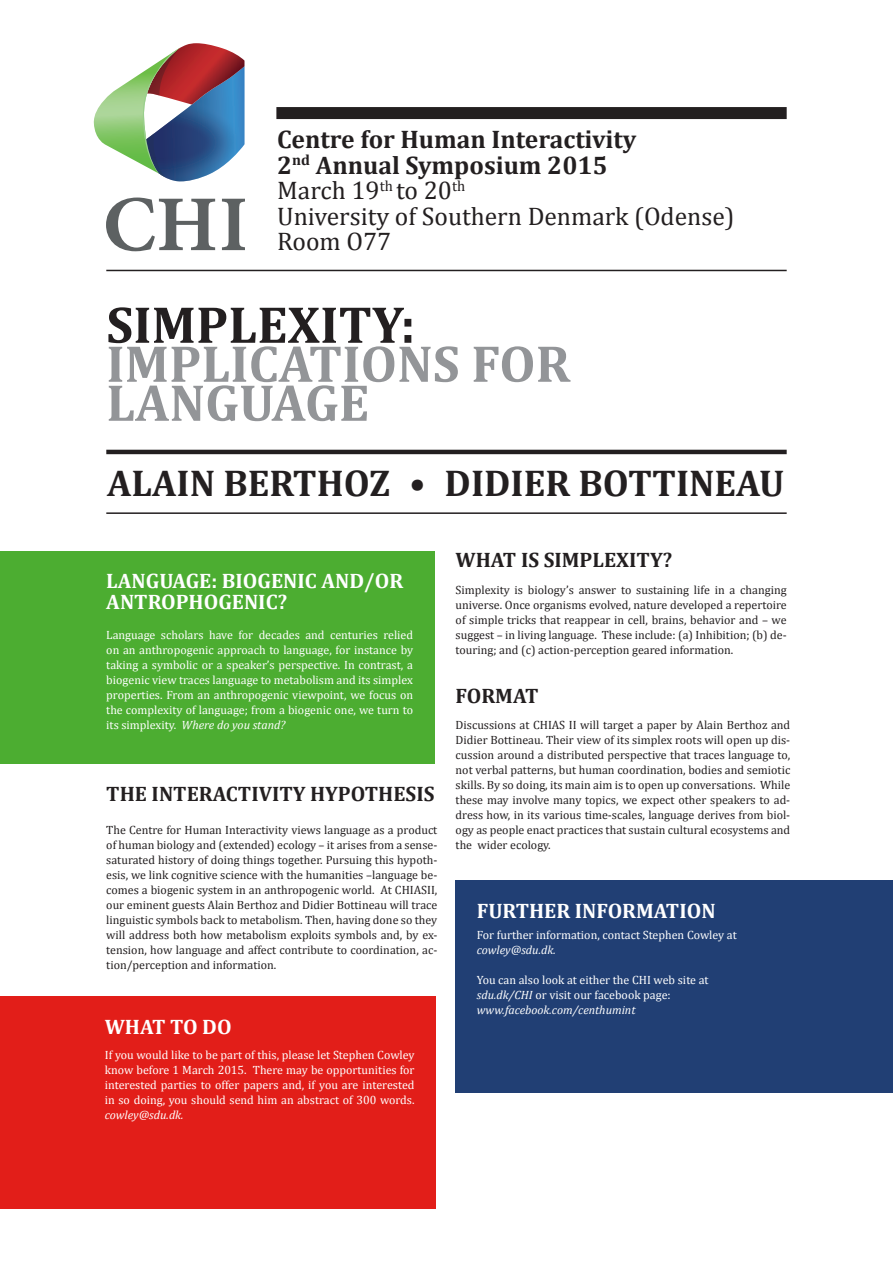
<style>
.page{position:relative;width:893px;height:1263px;background:#fff}
.page>*{position:absolute;margin:0;border:0;box-sizing:border-box;transform-origin:0 0}
.Hovedrubrik{font:700 52.5px/39px "Cambria";color:#939598}
.Hovedrubrik-2{font:700 37.5px "Cambria";color:#231f20}
.Posterhoved{font:25.5px/25.5px "Cambria";color:#231f20}
.Mellemrubrik{font:700 21px/21px "Cambria";color:#fff}
.Mellemrubrik-2{font:700 21px "Cambria";color:#231f20}
.Brødtekst{font:12px/15px "Cambria";color:#231f20;text-align:justify}
.Brødtekst-2{font:12px/15px "Cambria";color:#fff;text-align:justify}
.s1{font-weight:700}
.s2{color:#231f20}
.s3{font-style:italic}
</style>
<div class="page">
<div style="left:0;top:551px;width:434px;height:212px;background:#4cad31"></div>
<div style="left:0;top:996px;width:436px;height:213px;background:#e21e19"></div>
<div style="left:456px;top:880px;width:437px;height:213px;background:#213f74"></div>
<svg style="left:93px;top:43px;width:151px;height:139px"></svg>
<svg style="left:106px;top:198px;width:109px;height:53px"></svg>
<svg style="left:222px;top:199px;width:22px;height:51px"></svg>
<div style="left:276px;top:107px;width:511px;height:12px;background:#231f20"></div>
<hr style="left:106px;top:270px;width:681px;height:1px;background:#231f20">
<hr style="left:106px;top:512px;width:681px;height:2px;background:#231f20">
<hr style="left:106px;top:450px;width:681px;height:4px;background:#231f20">
<p class="Posterhoved" style="left:277px;top:127px;width:459px"><span class="s1">Centre for Human Interactivity<br>2</span><sup>nd</sup> <span class="s1">Annual Symposium 2015<br></span>March 19<sup>th</sup> to 20<sup>th<br></sup>University of Southern Denmark (Odense)<br>Room O77</p>
<p class="Hovedrubrik" style="left:106px;top:304px;width:466px"><span class="s2">SIMPLEXITY:<br></span>IMPLICATIONS FOR<br>LANGUAGE</p>
<p class="Hovedrubrik-2" style="left:107px;top:457px;width:679px">ALAIN BERTHOZ • DIDIER BOTTINEAU</p>
<p class="Mellemrubrik" style="left:106px;top:570px;width:299px">LANGUAGE: BIOGENIC AND/OR<br>ANTROPHOGENIC?</p>
<p class="Brødtekst-2" style="left:106px;top:627px;width:308px">Language scholars have for decades and centuries relied on an anthropogenic approach to language, for instance by taking a symbolic or a speaker’s perspective. In contrast, a biogenic view traces language to metabolism and its simplex properties. From an anthropogenic viewpoint, we focus on the complexity of language; from a biogenic one, we turn to its simplexity. <span class="s3">Where do you stand?</span></p>
<p class="Mellemrubrik-2" style="left:106px;top:779px;width:330px">THE INTERACTIVITY HYPOTHESIS</p>
<p class="Brødtekst" style="left:106px;top:822px;width:333px">The Centre for Human Interactivity views language as a product of human biology and (extended) ecology – it arises from a sense&shy;saturated history of doing things together. Pursuing this hypoth&shy;esis, we link cognitive science with the humanities –language be&shy;comes a biogenic system in an anthropogenic world. At CHIASII, our eminent guests Alain Berthoz and Didier Bottineau will trace linguistic symbols back to metabolism. Then, having done so they will address both how metabolism exploits symbols and, by ex&shy;tension, how language and affect contribute to coordination, ac&shy;tion/perception and information.</p>
<p class="Mellemrubrik" style="left:105px;top:1016px;width:128px">WHAT TO DO</p>
<p class="Brødtekst-2" style="left:105px;top:1047px;width:311px">If you would like to be part of this, please let Stephen Cowley know before 1 March 2015. There may be opportunities for interested parties to offer papers and, if you are interested in so doing, you should send him an abstract of 300 words. <span class="s3">cowley@sdu.dk.</span></p>
<p class="Mellemrubrik-2" style="left:456px;top:545px;width:218px">WHAT IS SIMPLEXITY?</p>
<p class="Brødtekst" style="left:456px;top:582px;width:333px">Simplexity is biology’s answer to sustaining life in a changing universe. Once organisms evolved, nature developed a repertoire of simple tricks that reappear in cell, brains, behavior and – we suggest – in living language. These include: (a) Inhibition; (b) de&shy;touring; and (c) action-perception geared information.</p>
<p class="Mellemrubrik-2" style="left:456px;top:681px;width:84px">FORMAT</p>
<p class="Brødtekst" style="left:456px;top:717px;width:336px">Discussions at CHIAS II will target a paper by Alain Berthoz and Didier Bottineau. Their view of its simplex roots will open up dis&shy;cussion around a distributed perspective that traces language to, not verbal patterns, but human coordination, bodies and semiotic skills. By so doing, its main aim is to open up conversations. While these may involve many topics, we expect other speakers to ad&shy;dress how, in its various time-scales, language derives from biol&shy;ogy as people enact practices that sustain cultural ecosystems and the wider ecology.</p>
<p class="Mellemrubrik" style="left:477px;top:900px;width:240px">FURTHER INFORMATION</p>
<p class="Brødtekst-2" style="left:477px;top:927px;width:261px">For further information, contact Stephen Cowley at <span class="s3">cowley@sdu.dk.</span></p>
<p class="Brødtekst-2" style="left:477px;top:972px;width:233px;text-align:left">You can also look at either the CHI web site at <span class="s3">sdu.dk/CHI</span> or visit our facebook page: <span class="s3">www.facebook.com/centhumint</span></p>
</div>
